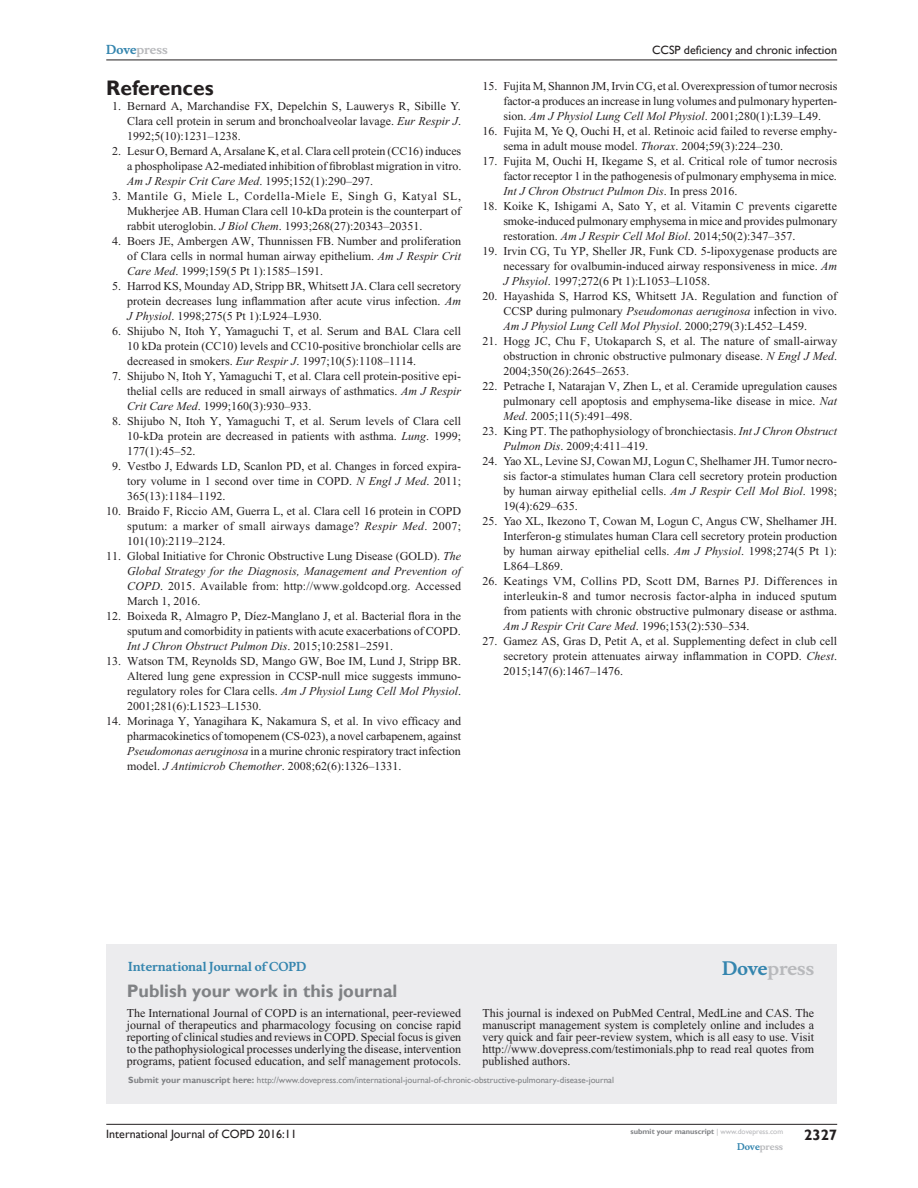
<style>
.page{position:relative;width:918px;height:1188px;background:#fff}
.page>*{position:absolute;margin:0;border:0;box-sizing:border-box;transform-origin:0 0}
.RefH{font:700 21px "Gill Sans";color:#231f20}
.PromBx-H1{font:700 18px "Gill Sans";color:#808285}
.PromBx-Brand{font:700 18px "Musee";color:#b8b9bc}
.t1{font:700 15px "Gill Sans";color:#231f20}
.RefNL2{font:12px/15px "Times New Roman";color:#231f20;text-align:justify}
.PromBx-Tx{font:12px/12px "Times New Roman";color:#231f20;text-align:justify}
.t2{font:12px "Gill Sans";color:#231f20}
.PromBx-JrnlName{font:700 12px "Musee";color:#3485ae}
.t3{font:700 12px "Musee";color:#b8b9bc}
.PromBx-SubmitMssWebA{font:9px "Gill Sans";color:#808285}
.t4{font:700 9px "Musee";color:#b8b9bc}
.t5{font:700 7.5px "Gill Sans";color:#808285}
.s1{color:#3485ae}
.s2{font-style:italic}
.s3{font-weight:700}
.s4{font-weight:400;color:#b8b9bc}
</style>
<div class="page">
<div style="left:106px;top:944px;width:731px;height:159px;background:#ececee"></div>
<hr style="left:106px;top:1124px;width:731px;height:1px;background:#231f20">
<hr style="left:106px;top:60px;width:731px;height:1px;background:#231f20">
<p class="t3" style="left:106px;top:43px;width:63px"><span class="s1">Dove</span>press</p>
<p class="RefH" style="left:106px;top:76px;width:109px">References</p>
<p class="RefNL2" style="left:127px;top:99px;width:335px;text-indent:-15px">1. Bernard A, Marchandise FX, Depelchin S, Lauwerys R, Sibille Y.<br>Clara cell protein in serum and bronchoalveolar lavage. <span class="s2">Eur Respir J</span>.<br>1992;5(10):1231–1238.</p>
<p class="RefNL2" style="left:127px;top:144px;width:336px;text-indent:-15px">2. Lesur O, Bernard A, Arsalane K, et al. Clara cell protein (CC16) induces a phospholipase A2-mediated inhibition of fibroblast migration in vitro.<br><span class="s2">Am J Respir Crit Care Med</span>. 1995;152(1):290–297.</p>
<p class="RefNL2" style="left:127px;top:189px;width:335px;text-indent:-15px">3. Mantile G, Miele L, Cordella-Miele E, Singh G, Katyal SL, Mukherjee AB. Human Clara cell 10-kDa protein is the counterpart of rabbit uteroglobin. <span class="s2">J Biol Chem</span>. 1993;268(27):20343–20351.</p>
<p class="RefNL2" style="left:127px;top:234px;width:335px;text-indent:-15px">4. Boers JE, Ambergen AW, Thunnissen FB. Number and proliferation of Clara cells in normal human airway epithelium. <span class="s2">Am J Respir Crit Care Med</span>. 1999;159(5 Pt 1):1585–1591.</p>
<p class="RefNL2" style="left:127px;top:279px;width:335px;text-indent:-15px">5. Harrod KS, Mounday AD, Stripp BR, Whitsett JA. Clara cell secretory protein decreases lung inflammation after acute virus infection. <span class="s2">Am J Physiol</span>. 1998;275(5 Pt 1):L924–L930.</p>
<p class="RefNL2" style="left:127px;top:324px;width:335px;text-indent:-15px">6. Shijubo N, Itoh Y, Yamaguchi T, et al. Serum and BAL Clara cell 10 kDa protein (CC10) levels and CC10-positive bronchiolar cells are decreased in smokers. <span class="s2">Eur Respir J</span>. 1997;10(5):1108–1114.</p>
<p class="RefNL2" style="left:127px;top:369px;width:335px;text-indent:-15px">7. Shijubo N, Itoh Y, Yamaguchi T, et al. Clara cell protein-positive epi&shy;thelial cells are reduced in small airways of asthmatics. <span class="s2">Am J Respir Crit Care Med</span>. 1999;160(3):930–933.</p>
<p class="RefNL2" style="left:127px;top:414px;width:336px;text-indent:-15px">8. Shijubo N, Itoh Y, Yamaguchi T, et al. Serum levels of Clara cell 10-kDa protein are decreased in patients with asthma. <span class="s2">Lung</span>. 1999; 177(1):45–52.</p>
<p class="RefNL2" style="left:127px;top:459px;width:335px;text-indent:-15px">9. Vestbo J, Edwards LD, Scanlon PD, et al. Changes in forced expira&shy;tory volume in 1 second over time in COPD. <span class="s2">N Engl J Med</span>. 2011; 365(13):1184–1192.</p>
<p class="RefNL2" style="left:127px;top:504px;width:335px;text-indent:-21px">10. Braido F, Riccio AM, Guerra L, et al. Clara cell 16 protein in COPD sputum: a marker of small airways damage? <span class="s2">Respir Med</span>. 2007; 101(10):2119–2124.</p>
<p class="RefNL2" style="left:127px;top:549px;width:335px;text-indent:-21px">11. Global Initiative for Chronic Obstructive Lung Disease (GOLD). <span class="s2">The Global Strategy for the Diagnosis, Management and Prevention of COPD</span>. 2015. Available from: http://www.goldcopd.org. Accessed March 1, 2016.</p>
<p class="RefNL2" style="left:127px;top:609px;width:335px;text-indent:-21px">12. Boixeda R, Almagro P, Díez-Manglano J, et al. Bacterial flora in the sputum and comorbidity in patients with acute exacerbations of COPD.<br><span class="s2">Int J Chron Obstruct Pulmon Dis</span>. 2015;10:2581–2591.</p>
<p class="RefNL2" style="left:127px;top:654px;width:335px;text-indent:-21px">13. Watson TM, Reynolds SD, Mango GW, Boe IM, Lund J, Stripp BR.<br>Altered lung gene expression in CCSP-null mice suggests immuno&shy;regulatory roles for Clara cells. <span class="s2">Am J Physiol Lung Cell Mol Physiol</span>.<br>2001;281(6):L1523–L1530.</p>
<p class="RefNL2" style="left:127px;top:714px;width:335px;text-indent:-21px">14. Morinaga Y, Yanagihara K, Nakamura S, et al. In vivo efficacy and pharmacokinetics of tomopenem (CS-023), a novel carbapenem, against <span class="s2">Pseudomonas aeruginosa</span> in a murine chronic respiratory tract infection model. <span class="s2">J Antimicrob Chemother</span>. 2008;62(6):1326–1331.</p>
<p class="t2" style="left:652px;top:43px;width:187px">CCSP deficiency and chronic infection</p>
<p class="RefNL2" style="left:503px;top:79px;width:336px;text-indent:-21px">15. Fujita M, Shannon JM, Irvin CG, et al. Overexpression of tumor necrosis factor-a produces an increase in lung volumes and pulmonary hyperten&shy;sion. <span class="s2">Am J Physiol Lung Cell Mol Physiol</span>. 2001;280(1):L39–L49.</p>
<p class="RefNL2" style="left:503px;top:124px;width:335px;text-indent:-21px">16. Fujita M, Ye Q, Ouchi H, et al. Retinoic acid failed to reverse emphy&shy;sema in adult mouse model. <span class="s2">Thorax</span>. 2004;59(3):224–230.</p>
<p class="RefNL2" style="left:503px;top:154px;width:335px;text-indent:-21px">17. Fujita M, Ouchi H, Ikegame S, et al. Critical role of tumor necrosis factor receptor 1 in the pathogenesis of pulmonary emphysema in mice.<br><span class="s2">Int J Chron Obstruct Pulmon Dis</span>. In press 2016.</p>
<p class="RefNL2" style="left:503px;top:199px;width:335px;text-indent:-21px">18. Koike K, Ishigami A, Sato Y, et al. Vitamin C prevents cigarette smoke-induced pulmonary emphysema in mice and provides pulmonary restoration. <span class="s2">Am J Respir Cell Mol Biol</span>. 2014;50(2):347–357.</p>
<p class="RefNL2" style="left:503px;top:244px;width:335px;text-indent:-21px">19. Irvin CG, Tu YP, Sheller JR, Funk CD. 5-lipoxygenase products are necessary for ovalbumin-induced airway responsiveness in mice. <span class="s2">Am J Phsyiol</span>. 1997;272(6 Pt 1):L1053–L1058.</p>
<p class="RefNL2" style="left:503px;top:289px;width:335px;text-indent:-21px">20. Hayashida S, Harrod KS, Whitsett JA. Regulation and function of CCSP during pulmonary <span class="s2">Pseudomonas aeruginosa</span> infection in vivo.<br><span class="s2">Am J Physiol Lung Cell Mol Physiol</span>. 2000;279(3):L452–L459.</p>
<p class="RefNL2" style="left:503px;top:334px;width:335px;text-indent:-21px">21. Hogg JC, Chu F, Utokaparch S, et al. The nature of small-airway obstruction in chronic obstructive pulmonary disease. <span class="s2">N Engl J Med</span>.<br>2004;350(26):2645–2653.</p>
<p class="RefNL2" style="left:503px;top:379px;width:335px;text-indent:-21px">22. Petrache I, Natarajan V, Zhen L, et al. Ceramide upregulation causes pulmonary cell apoptosis and emphysema-like disease in mice. <span class="s2">Nat Med</span>. 2005;11(5):491–498.</p>
<p class="RefNL2" style="left:503px;top:424px;width:335px;text-indent:-21px">23. King PT. The pathophysiology of bronchiectasis. <span class="s2">Int J Chron Obstruct<br>Pulmon Dis</span>. 2009;4:411–419.</p>
<p class="RefNL2" style="left:503px;top:454px;width:335px;text-indent:-21px">24. Yao XL, Levine SJ, Cowan MJ, Logun C, Shelhamer JH. Tumor necro&shy;sis factor-a stimulates human Clara cell secretory protein production by human airway epithelial cells. <span class="s2">Am J Respir Cell Mol Biol</span>. 1998; 19(4):629–635.</p>
<p class="RefNL2" style="left:503px;top:514px;width:335px;text-indent:-21px">25. Yao XL, Ikezono T, Cowan M, Logun C, Angus CW, Shelhamer JH.<br>Interferon-g stimulates human Clara cell secretory protein production by human airway epithelial cells. <span class="s2">Am J Physiol</span>. 1998;274(5 Pt 1):<br>L864–L869.</p>
<p class="RefNL2" style="left:503px;top:574px;width:336px;text-indent:-21px">26. Keatings VM, Collins PD, Scott DM, Barnes PJ. Differences in interleukin-8 and tumor necrosis factor-alpha in induced sputum from patients with chronic obstructive pulmonary disease or asthma.<br><span class="s2">Am J Respir Crit Care Med</span>. 1996;153(2):530–534.</p>
<p class="RefNL2" style="left:503px;top:634px;width:335px;text-indent:-21px">27. Gamez AS, Gras D, Petit A, et al. Supplementing defect in club cell secretory protein attenuates airway inflammation in COPD. <span class="s2">Chest</span>.<br>2015;147(6):1467–1476.</p>
<p class="PromBx-JrnlName" style="left:128px;top:959px;width:180px">International Journal of COPD</p>
<p class="PromBx-H1" style="left:127px;top:980px;width:272px">Publish your work in this journal</p>
<p class="PromBx-Brand" style="left:722px;top:958px;width:94px"><span class="s1">Dove</span>press</p>
<p class="PromBx-Tx" style="left:127px;top:1007px;width:336px">The International Journal of COPD is an international, peer-reviewed journal of therapeutics and pharmacology focusing on concise rapid reporting of clinical studies and reviews in COPD. Special focus is given to the pathophysiological processes underlying the disease, intervention programs, patient focused education, and self management protocols.</p>
<p class="PromBx-Tx" style="left:482px;top:1007px;width:333px">This journal is indexed on PubMed Central, MedLine and CAS. The manuscript management system is completely online and includes a very quick and fair peer-review system, which is all easy to use. Visit http://www.dovepress.com/testimonials.php to read real quotes from published authors.</p>
<p class="PromBx-SubmitMssWebA" style="left:128px;top:1075px;width:487px"><span class="s3">Submit your manuscript here:</span> http://www.dovepress.com/international-journal-of-chronic-obstructive-pulmonary-disease-journal</p>
<p class="t2" style="left:106px;top:1127px;width:192px">International Journal of COPD 2016:11</p>
<p class="t5" style="left:631px;top:1127px;width:154px">submit your manuscript <span class="s4">| www.dovepress.com</span></p>
<p class="t4" style="left:737px;top:1141px;width:48px"><span class="s1">Dove</span>press</p>
<p class="t1" style="left:804px;top:1126px;width:35px">2327</p>
</div>
